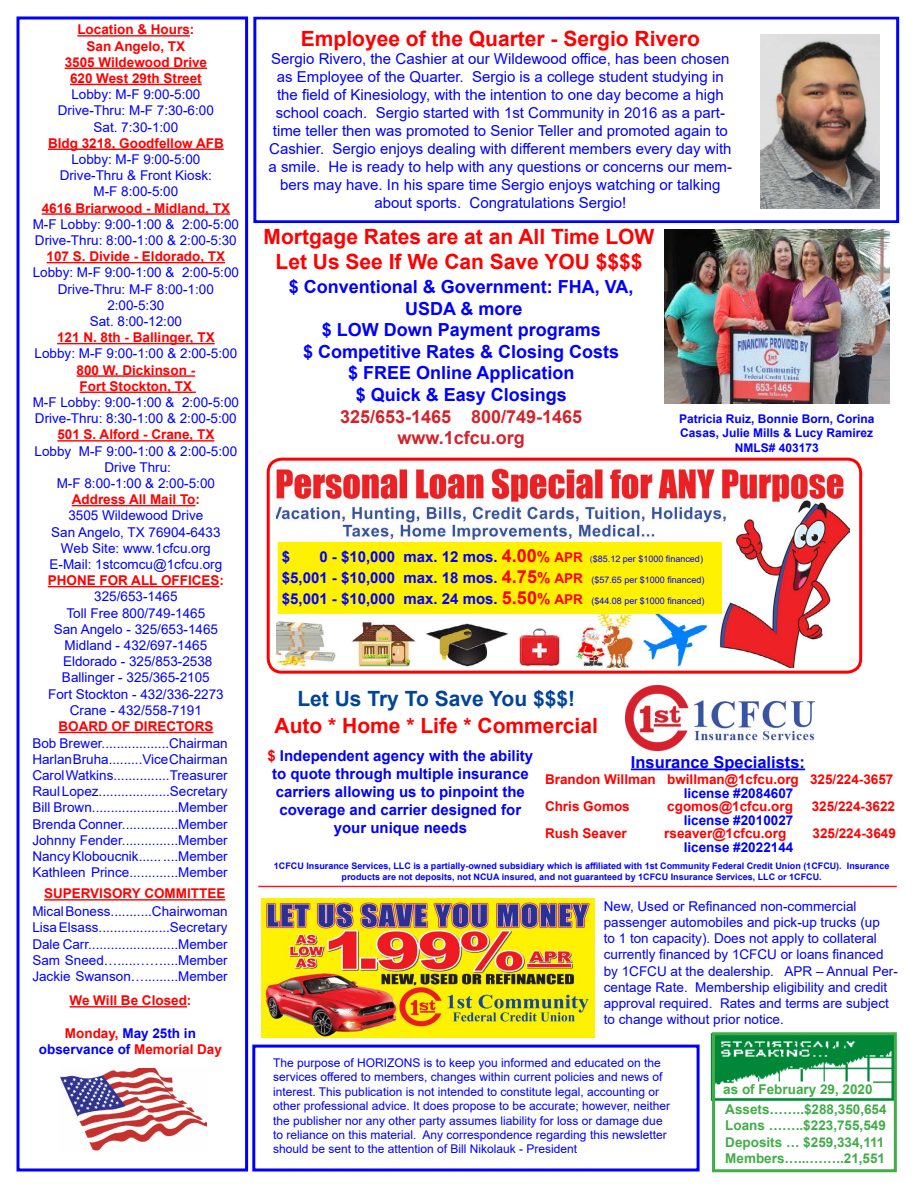
<style>
.page{position:relative;width:918px;height:1188px;background:#fff}
.page>*{position:absolute;margin:0;border:0;box-sizing:border-box;transform-origin:0 0}
.t1{font:700 21px/25.2px "Arial";color:#f00;text-align:center}
.t2{font:700 21px "Arial";color:#049}
.t3{font:700 18px/21.6px "Arial";color:#00f;text-align:center}
.t4{font:700 18px/21.6px "Arial";color:#d2232a;text-align:center}
.t5{font:700 16.5px "Arial";color:#00f}
.t6{font:15px/18px "Arial";color:#00f;text-align:center}
.t7{font:700 15px/18px "Arial";color:#00f}
.t8{font:13.5px/16.2px "Arial";color:#00f;text-align:center}
.t9{font:700 13.5px/16.2px "Arial";color:#f00;text-align:center}
.t10{font:700 13.5px/16.2px "Arial";color:#41ad49}
.t11{font:700 13.5px/16.2px "Arial";color:#00f;text-align:center}
.t12{font:12px/14.4px "Arial";color:#00f}
.t13{font:700 12px/14.4px "Arial";color:#00f;text-align:center}
.t14{font:700 9px/10.8px "Arial";color:#00f;text-align:center}
.t15{font:9px "Arial";color:#00f}
.s1{color:#f00}
.s2{font-weight:700;font-size:15px}
.s3{font-weight:700;font-size:18px;color:#f00}
.s4{font-weight:700;font-size:15px;color:#f00}
.s5{font-weight:700;font-size:13.5px;color:#f00}
.s6{font-family:"Minion Pro"}
.s7{font-size:18px;color:#f00}
.s8{font-size:13.5px;color:#f00}
.s9{font-weight:400;font-size:9px}
</style>
<div class="page">
<hr style="left:77px;top:35px;width:113px;height:2px;background:#f00">
<hr style="left:65px;top:68px;width:142px;height:1px;background:#f00">
<hr style="left:70px;top:84px;width:132px;height:1px;background:#f00">
<hr style="left:48px;top:149px;width:176px;height:1px;background:#f00">
<hr style="left:42px;top:213px;width:188px;height:2px;background:#f00">
<hr style="left:47px;top:262px;width:178px;height:1px;background:#f00">
<hr style="left:57px;top:343px;width:158px;height:1px;background:#f00">
<hr style="left:77px;top:375px;width:118px;height:2px;background:#f00">
<hr style="left:80px;top:392px;width:116px;height:1px;background:#f00">
<hr style="left:57px;top:440px;width:157px;height:2px;background:#f00">
<hr style="left:72px;top:505px;width:124px;height:1px;background:#f00">
<hr style="left:48px;top:586px;width:172px;height:1px;background:#f00">
<hr style="left:58px;top:732px;width:155px;height:1px;background:#f00">
<div style="left:16px;top:16px;width:232px;height:1156px;border:3px solid #00f"></div>
<div style="left:253px;top:17px;width:646px;height:206px;border:3px solid #00f"></div>
<img style="left:710px;top:1033px;width:183px;height:68px">
<div style="left:712px;top:1032px;width:185px;height:140px;border:3px solid #41ad49"></div>
<img style="left:276px;top:467px;width:573px;height:200px">
<div style="left:267px;top:458px;width:595px;height:216px;border:3px solid #f00;border-radius:14px"></div>
<div style="left:278px;top:542px;width:444px;height:72px;background:#fff200;border:2px solid #fff200"></div>
<img style="left:262px;top:898px;width:333px;height:139px">
<div style="left:252px;top:1045px;width:448px;height:127px;border:3px solid #00f"></div>
<hr style="left:70px;top:1006px;width:117px;height:2px;background:#f00">
<img style="left:665px;top:230px;width:225px;height:173px">
<hr style="left:44px;top:899px;width:181px;height:2px;background:#f00">
<img style="left:626px;top:686px;width:188px;height:64px">
<img style="left:760px;top:34px;width:119px;height:174px">
<hr style="left:631px;top:769px;width:174px;height:1px;background:#00f">
<hr style="left:258px;top:886px;width:639px;height:1px;background:#ed1d24">
<img style="left:60px;top:1068px;width:147px;height:83px">
<p class="t9" style="left:65px;top:22px;width:144px">Location &amp; Hours:<br>San Angelo, TX<br>3505 Wildewood Drive<br>620 West 29th Street</p>
<p class="t8" style="left:58px;top:86px;width:158px">Lobby: M-F 9:00-5:00<br>Drive-Thru: M-F 7:30-6:00<br>Sat. 7:30-1:00</p>
<p class="t9" style="left:48px;top:135px;width:177px">Bldg 3218, Goodfellow AFB</p>
<p class="t8" style="left:60px;top:151px;width:154px">Lobby: M-F 9:00-5:00<br>Drive-Thru &amp; Front Kiosk:<br>M-F 8:00-5:00</p>
<p class="t9" style="left:42px;top:200px;width:190px">4616 Briarwood - Midland, TX</p>
<p class="t8" style="left:33px;top:216px;width:208px;text-align:left">M-F Lobby: 9:00-1:00 &amp; 2:00-5:00<br>Drive-Thru: 8:00-1:00 &amp; 2:00-5:30</p>
<p class="t9" style="left:47px;top:249px;width:180px">107 S. Divide - Eldorado, TX</p>
<p class="t8" style="left:33px;top:265px;width:208px">Lobby: M-F 9:00-1:00 &amp; 2:00-5:00<br>Drive-Thru: M-F 8:00-1:00<br>2:00-5:30<br>Sat. 8:00-12:00</p>
<p class="t9" style="left:57px;top:330px;width:159px">121 N. 8th - Ballinger, TX</p>
<p class="t8" style="left:35px;top:346px;width:204px">Lobby: M-F 9:00-1:00 &amp; 2:00-5:00</p>
<p class="t9" style="left:77px;top:362px;width:120px;text-align:left">800 W. Dickinson -<br>Fort Stockton, TX</p>
<p class="t8" style="left:33px;top:394px;width:208px;text-align:left">M-F Lobby: 9:00-1:00 &amp; 2:00-5:00<br>Drive-Thru: 8:30-1:00 &amp; 2:00-5:00</p>
<p class="t9" style="left:57px;top:427px;width:159px">501 S. Alford - Crane, TX</p>
<p class="t8" style="left:35px;top:443px;width:204px">Lobby M-F 9:00-1:00 &amp; 2:00-5:00<br>Drive Thru:<br>M-F 8:00-1:00 &amp; 2:00-5:00</p>
<p class="t9" style="left:72px;top:492px;width:130px">Address All Mail To:</p>
<p class="t8" style="left:50px;top:508px;width:174px">3505 Wildewood Drive<br>San Angelo, TX 76904-6433<br>Web Site: www.1cfcu.org<br>E-Mail: 1stcomcu@1cfcu.org</p>
<p class="t9" style="left:48px;top:573px;width:178px">PHONE FOR ALL OFFICES:</p>
<p class="t8" style="left:48px;top:589px;width:177px">325/653-1465<br>Toll Free 800/749-1465<br>San Angelo - 325/653-1465<br>Midland - 432/697-1465<br>Eldorado - 325/853-2538<br>Ballinger - 325/365-2105<br>Fort Stockton - 432/336-2273<br>Crane - 432/558-7191</p>
<p class="t9" style="left:58px;top:718px;width:157px">BOARD OF DIRECTORS</p>
<p class="t8" style="left:32px;top:735px;width:197px;text-align:justify">Bob Brewer..................Chairman Harlan Bruha.........Vice Chairman Carol Watkins...............Treasurer Raul Lopez...................Secretary Bill Brown.......................Member Brenda Conner...............Member Johnny Fender...............Member Nancy Kloboucnik...... ....Member Kathleen Prince.............Member</p>
<p class="t8" style="left:32px;top:903px;width:197px;text-align:justify">Mical Boness...........Chairwoman Lisa Elsass...................Secretary Dale Carr........................Member Sam Sneed….....……....Member Jackie Swanson….........Member</p>
<p class="t9" style="left:44px;top:886px;width:183px">SUPERVISORY COMMITTEE</p>
<p class="t9" style="left:70px;top:993px;width:123px">We Will Be Closed:</p>
<p class="t11" style="left:39px;top:1025px;width:185px"><span class="s1">Monday,</span> May 25th in observance of <span class="s1">Memorial Day</span></p>
<h1 class="t1" style="left:301px;top:26px;width:401px">Employee of the Quarter - Sergio Rivero</h1>
<p class="t6" style="left:269px;top:50px;width:465px">Sergio Rivero, the Cashier at our Wildewood office, has been chosen as Employee of the Quarter. Sergio is a college student studying in the field of Kinesiology, with the intention to one day become a high school coach. Sergio started with 1st Community in 2016 as a part&shy;time teller then was promoted to Senior Teller and promoted again to Cashier. Sergio enjoys dealing with different members every day with a smile. He is ready to help with any questions or concerns our mem&shy;bers may have. In his spare time Sergio enjoys watching or talking about sports. Congratulations Sergio!</p>
<h1 class="t1" style="left:264px;top:224px;width:392px">Mortgage Rates are at an All Time LOW<br>Let Us See If We Can Save YOU $$$$</h1>
<h2 class="t3" style="left:289px;top:276px;width:346px">$ Conventional &amp; Government: FHA, VA,<br>USDA &amp; more<br>$ LOW Down Payment programs<br>$ Competitive Rates &amp; Closing Costs<br>$ FREE Online Application<br>$ Quick &amp; Easy Closings</h2>
<h2 class="t4" style="left:340px;top:406px;width:244px">325/653-1465 800/749-1465 www.1cfcu.org</h2>
<p class="t13" style="left:679px;top:411px;width:197px">Patricia Ruiz, Bonnie Born, Corina<br>Casas, Julie Mills &amp; Lucy Ramirez<br>NMLS# 403173</p>
<p class="t7" style="left:282px;top:548px;width:10px">$</p>
<p class="t15" style="left:319px;top:553px;width:385px"><span class="s2">0 - $10,000 max. 12 mos.</span> <span class="s3">4.00</span><span class="s4">%</span> <span class="s5">APR</span> <span class="s6">(</span>$85.12 per $1000 financed)</p>
<p class="t7" style="left:282px;top:568px;width:424px;line-height:21px">$5,001 - $10,000 max. 18 mos. <span class="s7">4.75</span><span class="s1">%</span> <span class="s8">APR</span> <span class="s9">($57.65 per $1000 financed) </span>$5,001 - $10,000 max. 24 mos. <span class="s7">5.50</span><span class="s1">%</span> <span class="s8">APR</span> <span class="s9">($44.08 per $1000 financed)</span></p>
<h1 class="t2" style="left:297px;top:684px;width:279px">Let Us Try To Save You $$$!</h1>
<h1 class="t1" style="left:275px;top:714px;width:325px">Auto * Home * Life * Commercial</h1>
<p class="t7" style="left:267px;top:747px;width:267px;text-align:center"><span class="s1">$</span> Independent agency with the ability to quote through multiple insurance carriers allowing us to pinpoint the coverage and carrier designed for your unique needs</p>
<p class="t5" style="left:631px;top:750px;width:176px">Insurance Specialists:</p>
<p class="t9" style="left:545px;top:772px;width:350px">Brandon Willman bwillman@1cfcu.org 325/224-3657</p>
<p class="t11" style="left:684px;top:785px;width:111px">license #2084607</p>
<p class="t9" style="left:545px;top:799px;width:86px">Chris Gomos</p>
<p class="t9" style="left:667px;top:799px;width:127px">cgomos@1cfcu.org</p>
<p class="t9" style="left:812px;top:799px;width:85px">325/224-3622</p>
<p class="t11" style="left:684px;top:812px;width:111px">license #2010027</p>
<p class="t9" style="left:545px;top:826px;width:83px">Rush Seaver</p>
<p class="t9" style="left:664px;top:826px;width:123px">rseaver@1cfcu.org</p>
<p class="t9" style="left:813px;top:826px;width:85px">325/224-3649</p>
<p class="t11" style="left:684px;top:839px;width:111px">license #2022144</p>
<p class="t14" style="left:274px;top:860px;width:617px">1CFCU Insurance Services, LLC is a partially-owned subsidiary which is affiliated with 1st Community Federal Credit Union (1CFCU). Insurance products are not deposits, not NCUA insured, and not guaranteed by 1CFCU Insurance Services, LLC or 1CFCU.</p>
<p class="t8" style="left:604px;top:898px;width:296px;text-align:left">New, Used or Refinanced non-commercial passenger automobiles and pick-up trucks (up<br>to 1 ton capacity). Does not apply to collateral currently financed by 1CFCU or loans financed by 1CFCU at the dealership. APR – Annual Per&shy;centage Rate. Membership eligibility and credit approval required. Rates and terms are subject to change without prior notice.</p>
<p class="t12" style="left:273px;top:1055px;width:398px">The purpose of HORIZONS is to keep you informed and educated on the services offered to members, changes within current policies and news of interest. This publication is not intended to constitute legal, accounting or other professional advice. It does propose to be accurate; however, neither the publisher nor any other party assumes liability for loss or damage due to reliance on this material. Any correspondence regarding this newsletter should be sent to the attention of Bill Nikolauk - President</p>
<p class="t10" style="left:723px;top:1082px;width:151px">as of February 29, 2020</p>
<p class="t10" style="left:725px;top:1101px;width:163px">Assets……..$288,350,654<br>Loans ……..$223,755,549<br>Deposits … $259,334,111<br>Members…...……..21,551</p>
</div>
